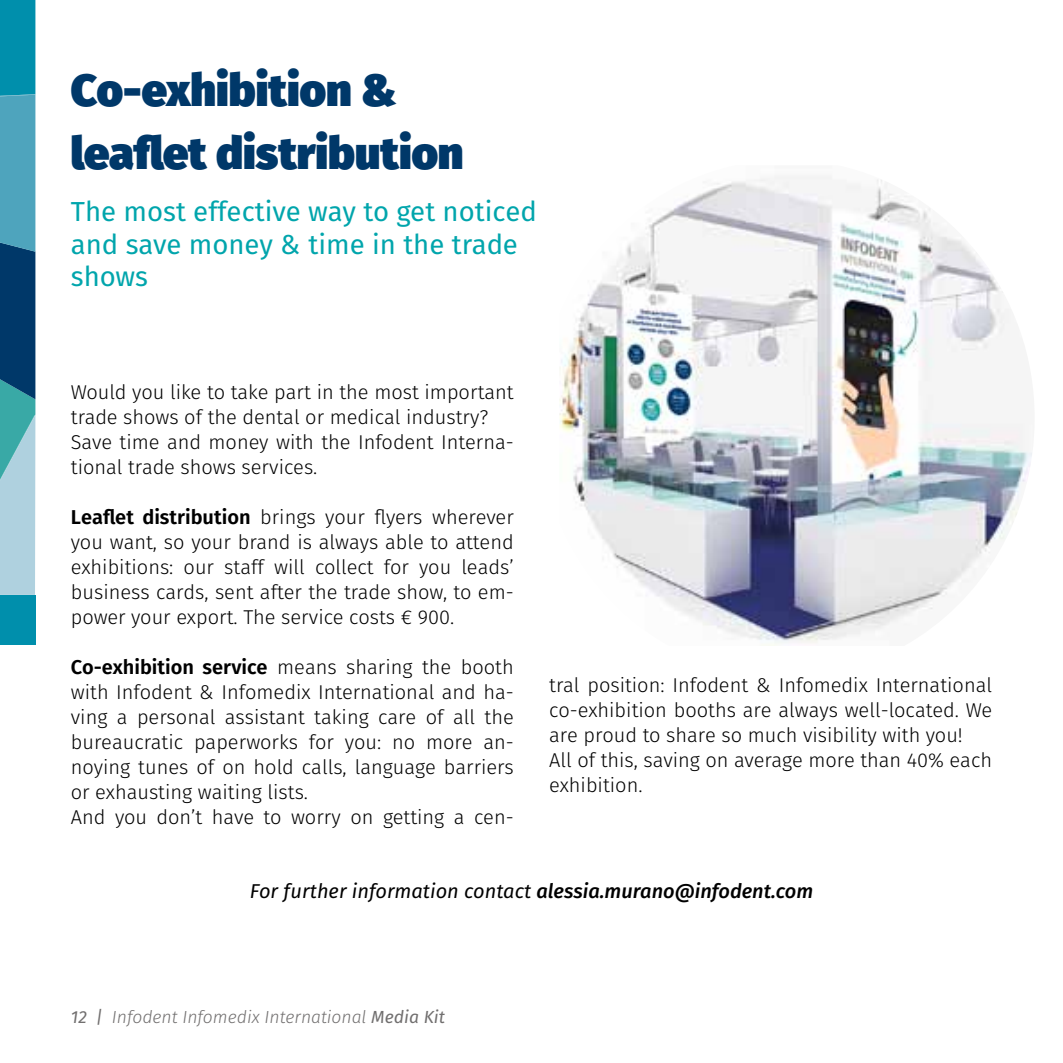
<style>
.page{position:relative;width:1063px;height:1063px;background:#fff}
.page>*{position:absolute;margin:0;border:0;box-sizing:border-box;transform-origin:0 0}
.t1{font:900 45px/62.5px "Fira Sans";color:#003869}
.t2{font:27.5px/32.5px "Fira Sans";color:#00a5ac}
.t3{font:300 20px/25px "Fira Sans";color:#000}
.t4{font:italic 20px "Fira Sans";color:#000}
.t5{font:italic 300 17.5px "Fira Sans";color:#716f6f}
.s1{font-weight:600}
.s2{font-weight:500}
.s3{font-weight:400}
</style>
<div class="page">
<img style="left:559px;top:176px;width:473px;height:470px">
<svg style="left:0;top:0;width:35px;height:595px;background:#4492ac"></svg>
<div style="left:0;top:595px;width:35px;height:50px;background:#008fac"></div>
<h1 class="t1" style="left:71px;top:59px;width:394px">Co-exhibition &amp; leaflet distribution</h1>
<h2 class="t2" style="left:71px;top:195px;width:468px">The most effective way to get noticed and save money &amp; time in the trade shows</h2>
<p class="t3" style="left:71px;top:379px;width:444px">Would you like to take part in the most important trade shows of the dental or medical industry?<br>Save time and money with the Infodent Interna&shy;tional trade shows services.</p>
<p class="t3" style="left:71px;top:504px;width:444px;text-align:justify"><span class="s1">Leaflet distribution</span> brings your flyers wherever you want, so your brand is always able to attend exhibitions: our staff will collect for you leads’ business cards, sent after the trade show, to em&shy;power your export. The service costs € 900.</p>
<p class="t3" style="left:71px;top:654px;width:444px"><span class="s1">Co-exhibition service</span> means sharing the booth with Infodent &amp; Infomedix International and ha&shy;ving a personal assistant taking care of all the bureaucratic paperworks for you: no more an&shy;noying tunes of on hold calls, language barriers or exhausting waiting lists.<br>And you don’t have to worry on getting a cen-</p>
<p class="t3" style="left:549px;top:672px;width:444px">tral position: Infodent &amp; Infomedix International co-exhibition booths are always well-located. We are proud to share so much visibility with you!<br>All of this, saving on average more than 40% each exhibition.</p>
<p class="t4" style="left:250px;top:877px;width:565px">For further information contact <span class="s2">alessia.murano@infodent.com</span></p>
<p class="t5" style="left:71px;top:1005px;width:376px"><span class="s3">12 |</span> Infodent Infomedix International <span class="s3">Media Kit</span></p>
</div>
